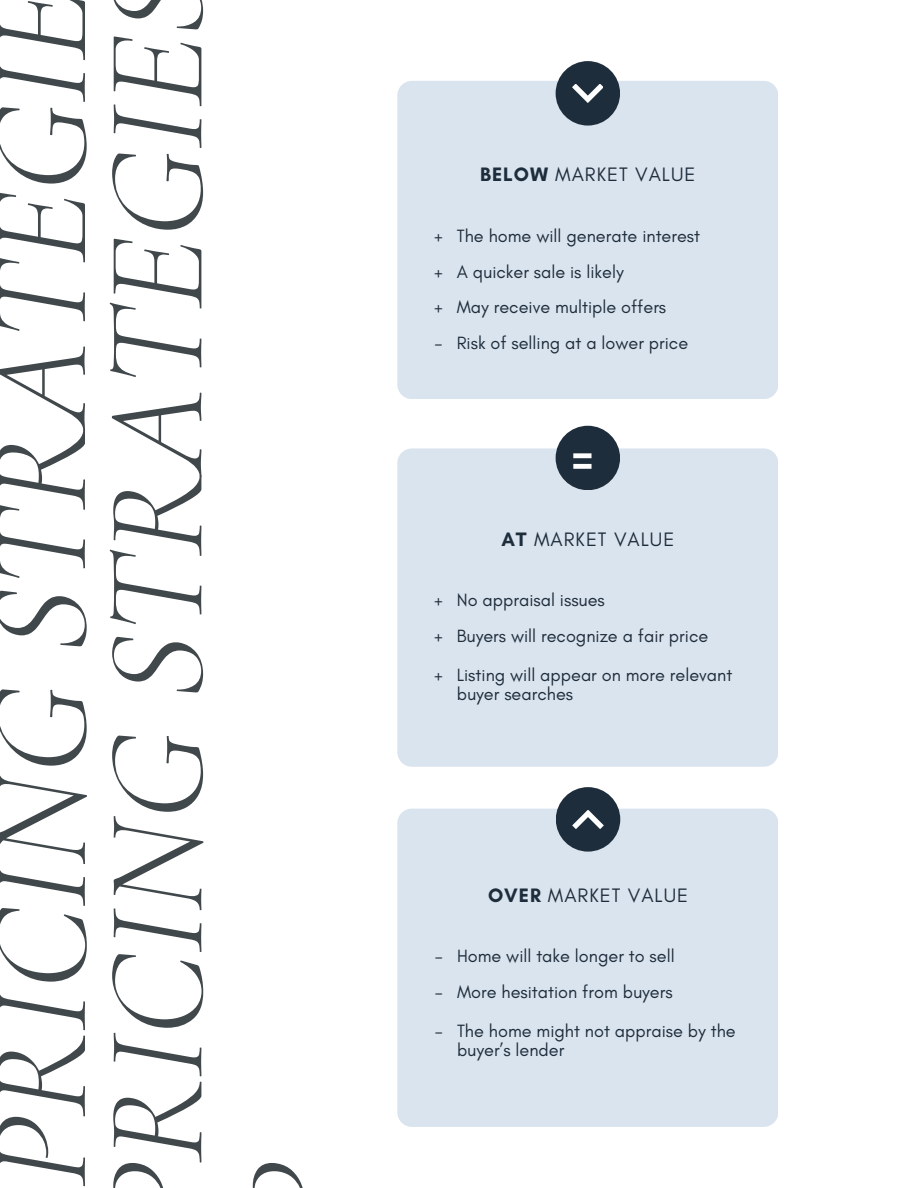
<style>
.page{position:relative;width:918px;height:1188px;background:#fff}
.page>*{position:absolute;margin:0;border:0;box-sizing:border-box;transform-origin:0 0}
.t1{font:italic 300 140.4px/116.4px "Cormorant Garamond";color:#41484b}
.t2{font:700 58.65px "Glacial Indifference";color:#fff}
.t3{font:19.8px "Glacial Indifference";letter-spacing:.05em;color:#1e2d3c}
.t4{font:19.05px "Glacial Indifference";color:#1e2d3c}
.t5{font:18.15px/19.6px "Glacial Indifference";color:#1e2d3c}
.s1{font-weight:700}
</style>
<div class="page">
<div style="left:397px;top:809px;width:381px;height:318px;background:#dae4ee"></div>
<div style="left:556px;top:787px;width:64px;height:65px;background:#1e2d3c;border-radius:50%"></div>
<svg style="left:573px;top:810px;width:31px;height:19px"></svg>
<div style="left:397px;top:81px;width:381px;height:318px;background:#dae4ee"></div>
<div style="left:556px;top:61px;width:64px;height:65px;background:#1e2d3c;border-radius:50%"></div>
<svg style="left:572px;top:84px;width:31px;height:19px"></svg>
<div style="left:397px;top:448px;width:381px;height:319px;background:#dae4ee"></div>
<div style="left:556px;top:426px;width:64px;height:64px;background:#1e2d3c;border-radius:50%"></div>
<h1 class="t1" style="left:-18px;top:1187px;width:1217px;rotate:-90deg">PRICING STRATEGIE<br>RICING STRATEGIES</h1>
<p class="t3" style="left:480px;top:162px;width:217px"><span class="s1">BELOW</span> MARKET VALUE</p>
<p class="t4" style="left:434px;top:224px;width:10px">+</p>
<p class="t5" style="left:457px;top:226px;width:245px">The home will generate interest</p>
<h3 class="t4" style="left:434px;top:259px;width:10px">+</h3>
<p class="t5" style="left:457px;top:261px;width:168px">A quicker sale is likely</p>
<p class="t4" style="left:434px;top:295px;width:10px">+</p>
<p class="t5" style="left:457px;top:297px;width:211px">May receive multiple offers</p>
<p class="t4" style="left:435px;top:331px;width:9px">–</p>
<h2 class="t5" style="left:457px;top:333px;width:233px">Risk of selling at a lower price</h2>
<p class="t2" style="left:572px;top:418px;width:21px">=</p>
<h3 class="t3" style="left:501px;top:527px;width:174px"><span class="s1">AT</span> MARKET VALUE</h3>
<p class="t4" style="left:434px;top:588px;width:10px">+</p>
<p class="t5" style="left:457px;top:590px;width:150px">No appraisal issues</p>
<p class="t4" style="left:434px;top:624px;width:10px">+</p>
<p class="t5" style="left:457px;top:617px;width:277px;line-height:38.5px">Buyers will recognize a fair price<br>Listing will appear on more relevant</p>
<p class="t5" style="left:457px;top:684px;width:118px">buyer searches</p>
<p class="t4" style="left:434px;top:663px;width:10px">+</p>
<p class="t3" style="left:488px;top:883px;width:202px"><span class="s1">OVER</span> MARKET VALUE</p>
<p class="t4" style="left:435px;top:944px;width:9px">–</p>
<p class="t4" style="left:435px;top:980px;width:9px">–</p>
<p class="t4" style="left:435px;top:1019px;width:9px">–</p>
<h3 class="t5" style="left:457px;top:946px;width:219px">Home will take longer to sell</h3>
<p class="t5" style="left:457px;top:982px;width:217px">More hesitation from buyers</p>
<p class="t5" style="left:457px;top:1021px;width:280px">The home might not appraise by the buyer’s lender</p>
</div>
